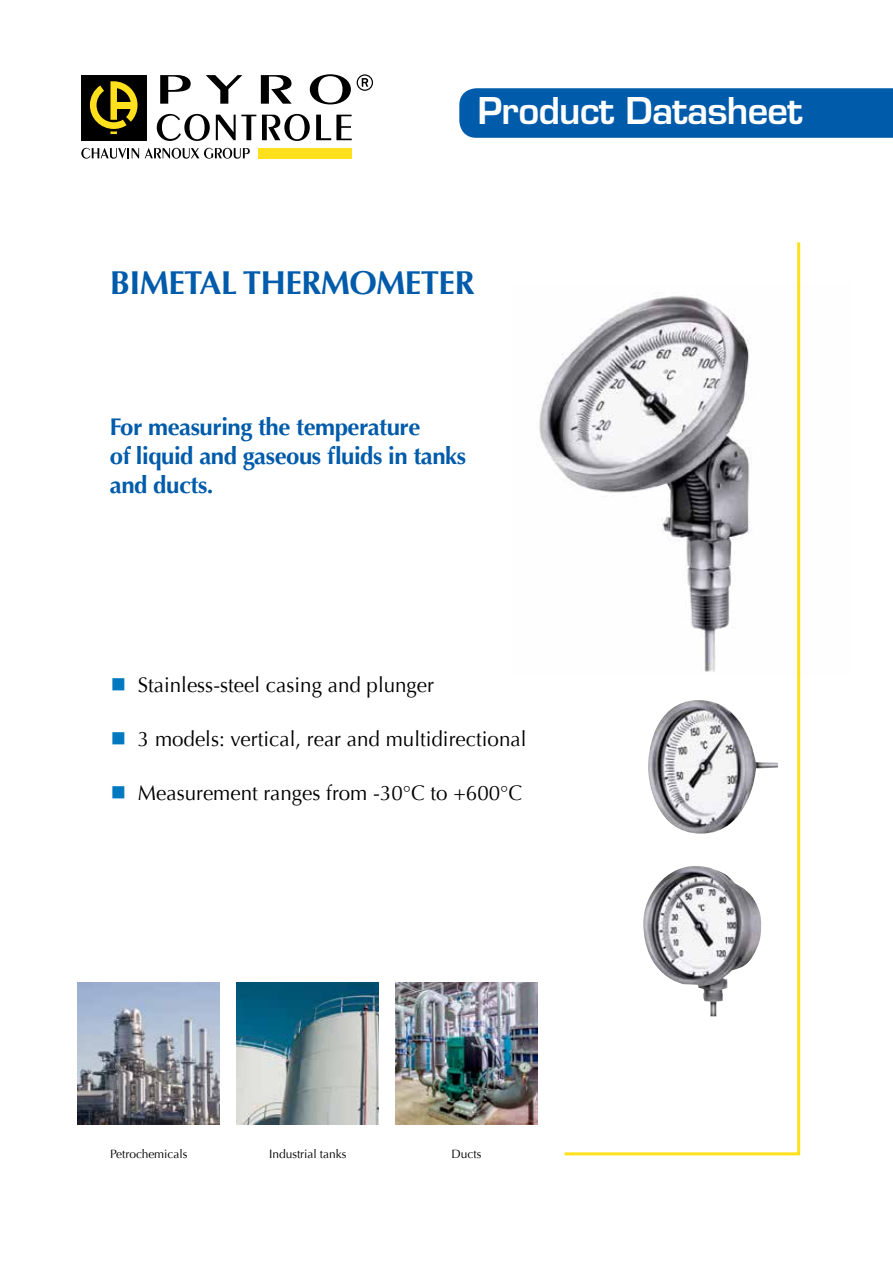
<style>
.page{position:relative;width:893px;height:1263px;background:#fff}
.page>*{position:absolute;margin:0;border:0;box-sizing:border-box;transform-origin:0 0}
.t1{font:600 36px "Eurostile";letter-spacing:-.02em;color:#fff}
.t2{font:700 33px "Optima";letter-spacing:-.02em;color:#005baa}
.t3{font:700 24px/28.8px "Optima";letter-spacing:-.02em;color:#005baa}
.t4{font:21px "Optima";color:#000}
.t5{font:12px "Optima";letter-spacing:-.005em;color:#000}
</style>
<div class="page">
<div style="left:258px;top:148px;width:94px;height:10px;background:#ffe01c"></div>
<div style="left:81px;top:75px;width:65px;height:65px;background:#000"></div>
<svg style="left:90px;top:81px;width:48px;height:53px"></svg>
<svg style="left:81px;top:148px;width:58px;height:11px"></svg>
<svg style="left:145px;top:148px;width:105px;height:11px"></svg>
<svg style="left:160px;top:75px;width:31px;height:29px"></svg>
<svg style="left:206px;top:75px;width:36px;height:29px"></svg>
<svg style="left:261px;top:75px;width:31px;height:29px"></svg>
<svg style="left:310px;top:74px;width:41px;height:30px"></svg>
<svg style="left:157px;top:114px;width:53px;height:27px"></svg>
<svg style="left:216px;top:115px;width:40px;height:25px"></svg>
<svg style="left:262px;top:114px;width:48px;height:27px"></svg>
<svg style="left:316px;top:115px;width:36px;height:25px"></svg>
<svg style="left:357px;top:74px;width:16px;height:17px"></svg>
<img style="left:78px;top:982px;width:142px;height:142px">
<div style="left:459px;top:88px;width:434px;height:50px;background:#005baa"></div>
<img style="left:396px;top:982px;width:142px;height:142px">
<img style="left:237px;top:982px;width:142px;height:142px">
<img style="left:539px;top:364px;width:22px;height:107px">
<svg style="left:561px;top:242px;width:240px;height:914px"></svg>
<h1 class="t1" style="left:478px;top:89px;width:326px">Product Datasheet</h1>
<h2 class="t2" style="left:110px;top:264px;width:366px">BIMETAL THERMOMETER</h2>
<p class="t3" style="left:110px;top:413px;width:358px">For measuring the temperature<br>of liquid and gaseous fluids in tanks and ducts.</p>
<p class="t4" style="left:138px;top:672px;width:298px">Stainless-steel casing and plunger</p>
<p class="t4" style="left:138px;top:726px;width:390px">3 models: vertical, rear and multidirectional</p>
<p class="t4" style="left:138px;top:780px;width:386px">Measurement ranges from -30°C to +600°C</p>
<p class="t5" style="left:110px;top:1147px;width:79px">Petrochemicals</p>
<p class="t5" style="left:269px;top:1147px;width:79px">Industrial tanks</p>
<p class="t5" style="left:452px;top:1147px;width:31px">Ducts</p>
</div>
